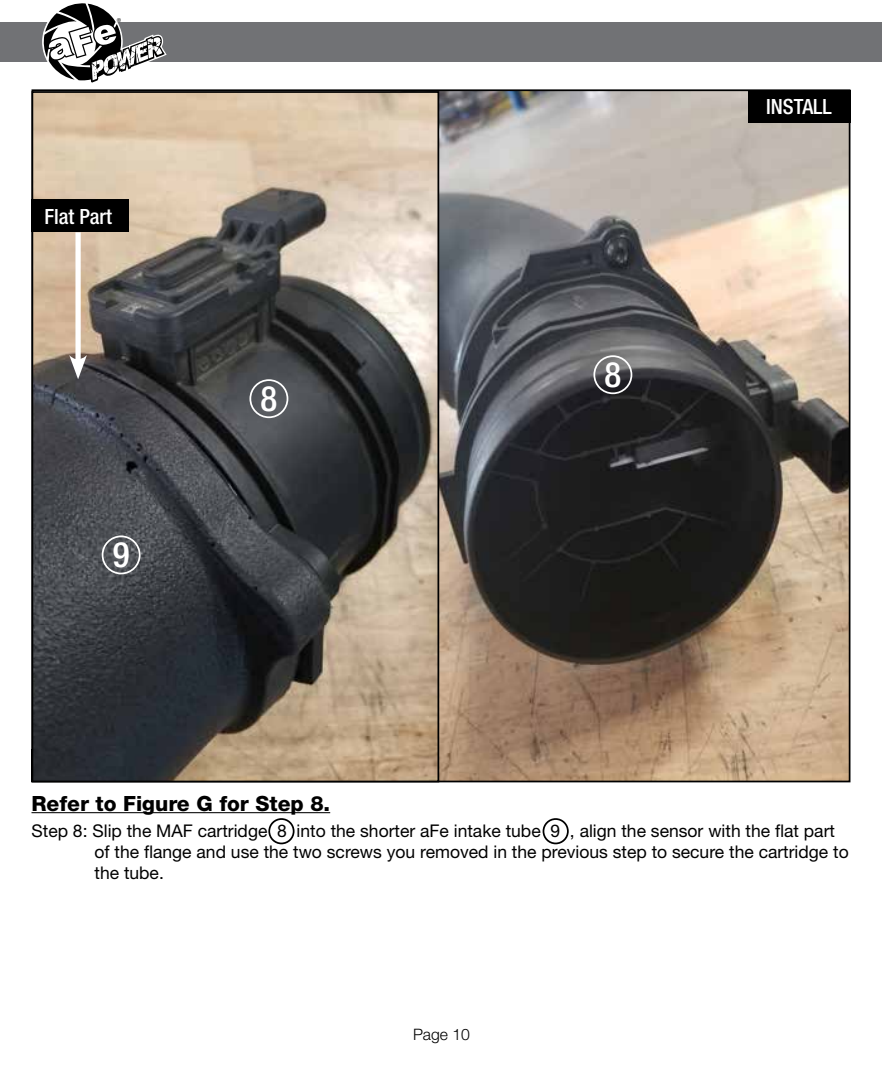
<style>
.page{position:relative;width:882px;height:1071px;background:#fff}
.page>*{position:absolute;margin:0;border:0;box-sizing:border-box;transform-origin:0 0}
.t1{font:500 condensed 35px "Helvetica Neue";color:#fff}
.t2{font:800 21px "Helvetica Neue";color:#000}
.t3{font:500 condensed 21px "Helvetica Neue";color:#fff}
.t4{font:17.5px/21px "Helvetica Neue";color:#000}
.t5{font:300 15.75px "Helvetica Neue";color:#000}
.t6{font:8.75px "Myriad";color:#000}
</style>
<div class="page">
<hr style="left:32px;top:812px;width:298px;height:1px;background:#000">
<img style="left:439px;top:92px;width:408px;height:687px">
<div style="left:748px;top:90px;width:102px;height:33px;background:#000"></div>
<div style="left:0;top:23px;width:882px;height:39px;background:#717275"></div>
<svg style="left:43px;top:3px;width:124px;height:80px"></svg>
<div style="left:268px;top:818px;width:27px;height:26px;border:2px solid #000;border-radius:50%"></div>
<div style="left:543px;top:818px;width:26px;height:26px;border:2px solid #000;border-radius:50%"></div>
<img style="left:35px;top:94px;width:401px;height:685px">
<div style="left:32px;top:91px;width:407px;height:691px;border:2px solid #000"></div>
<div style="left:249px;top:379px;width:39px;height:39px;border:2px solid #fff;border-radius:50%"></div>
<div style="left:102px;top:536px;width:39px;height:38px;border:2px solid #fff;border-radius:50%"></div>
<div style="left:593px;top:355px;width:39px;height:39px;border:2px solid #fff;border-radius:50%"></div>
<div style="left:32px;top:199px;width:97px;height:33px;background:#000"></div>
<div style="left:75px;top:232px;width:6px;height:133px;background:#fff"></div>
<svg style="left:69px;top:355px;width:18px;height:24px"></svg>
<p class="t6" style="left:117px;top:17px;width:6px">®</p>
<p class="t3" style="left:44px;top:204px;width:69px">Flat Part</p>
<h1 class="t1" style="left:113px;top:534px;width:18px">9</h1>
<h1 class="t1" style="left:261px;top:377px;width:18px">8</h1>
<p class="t2" style="left:32px;top:791px;width:300px">Refer to Figure G for Step 8.</p>
<h1 class="t1" style="left:605px;top:353px;width:18px">8</h1>
<p class="t3" style="left:766px;top:94px;width:67px">INSTALL</p>
<p class="t4" style="left:94px;top:820px;width:756px;text-indent:-63px">Step 8: Slip the MAF cartridge 8 into the shorter aFe intake tube 9 , align the sensor with the flat part of the flange and use the two screws you removed in the previous step to secure the cartridge to the tube.</p>
<p class="t5" style="left:413px;top:1024px;width:58px">Page 10</p>
</div>
